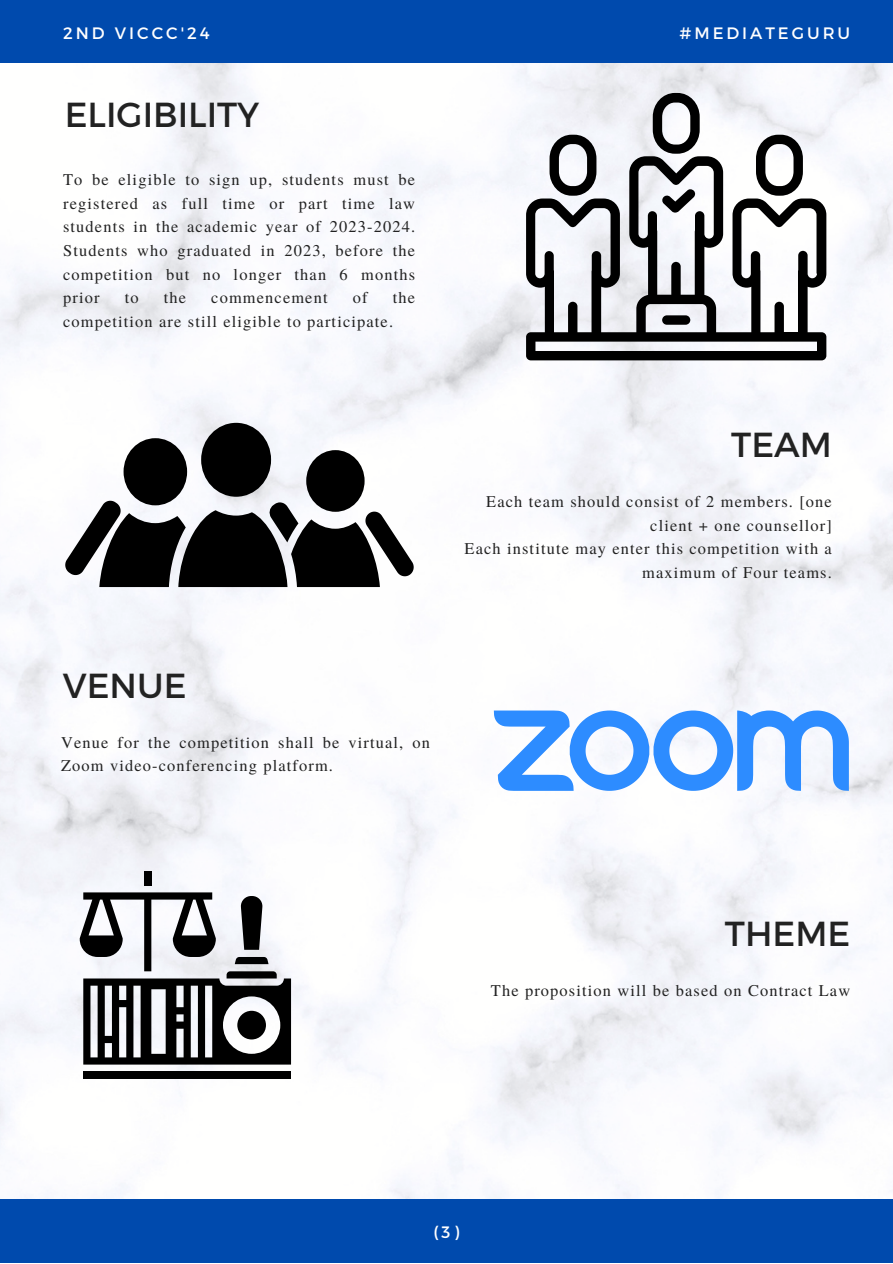
<style>
.page{position:relative;width:893px;height:1264px;background:#fff}
.page>*{position:absolute;margin:0;border:0;box-sizing:border-box;transform-origin:0 0}
.t1{font:34.65px "Montserrat";color:#222}
.t2{font:16.5px "Montserrat";letter-spacing:.18em;color:#fff}
.t3{font:16.35px/23.5px "Te X Gyre Termes";letter-spacing:.07em;color:#222}
</style>
<div class="page">
<img style="left:0;top:63px;width:892px;height:1136px">
<div style="left:0;top:0;width:892px;height:63px;background:#004aad"></div>
<svg style="left:756px;top:135px;width:46px;height:21px"></svg>
<svg style="left:526px;top:156px;width:300px;height:204px"></svg>
<svg style="left:549px;top:135px;width:47px;height:61px"></svg>
<svg style="left:652px;top:93px;width:47px;height:61px"></svg>
<svg style="left:661px;top:189px;width:34px;height:23px"></svg>
<div style="left:201px;top:423px;width:70px;height:74px;background:#000;border-radius:50%"></div>
<div style="left:306px;top:450px;width:58px;height:62px;background:#000;border-radius:50%"></div>
<div style="left:123px;top:438px;width:64px;height:67px;background:#000;border-radius:50%"></div>
<svg style="left:62px;top:497px;width:355px;height:90px"></svg>
<svg style="left:494px;top:710px;width:354px;height:80px"></svg>
<div style="left:144px;top:870px;width:7px;height:15px;background:#000"></div>
<div style="left:83px;top:1071px;width:208px;height:7px;background:#000"></div>
<svg style="left:80px;top:892px;width:211px;height:172px"></svg>
<div style="left:237px;top:1010px;width:29px;height:29px;background:#000;border-radius:50%"></div>
<div style="left:0;top:1199px;width:892px;height:63px;background:#004aad"></div>
<p class="t2" style="left:63px;top:23px;width:148px">2ND VICCC'24</p>
<p class="t1" style="left:65px;top:92px;width:196px">ELIGIBILITY</p>
<p class="t3" style="left:63px;top:167px;width:353px;text-align:justify">To be eligible to sign up, students must be registered as full time or part time law students in the academic year of 2023-2024.<br>Students who graduated in 2023, before the competition but no longer than 6 months prior</p>
<p class="t3" style="left:63px;top:285px;width:353px;text-indent:329px">the competition are still eligible to participate.</p>
<p class="t3" style="left:125px;top:285px;width:15px">to</p>
<p class="t3" style="left:164px;top:285px;width:24px">the</p>
<p class="t3" style="left:211px;top:285px;width:118px">commencement</p>
<p class="t3" style="left:353px;top:285px;width:16px">of</p>
<p class="t2" style="left:679px;top:23px;width:172px">#MEDIATEGURU</p>
<p class="t1" style="left:731px;top:422px;width:102px">TEAM</p>
<p class="t3" style="left:486px;top:489px;width:347px;text-align:right">Each team should consist of 2 members. [one client + one counsellor]</p>
<p class="t3" style="left:464px;top:536px;width:369px;text-align:right">Each institute may enter this competition with a maximum of Four teams.</p>
<p class="t1" style="left:63px;top:663px;width:125px">VENUE</p>
<p class="t3" style="left:61px;top:729px;width:370px">Venue for the competition shall be virtual, on<br>Zoom video-conferencing platform.</p>
<p class="t1" style="left:725px;top:911px;width:127px">THEME</p>
<p class="t3" style="left:491px;top:978px;width:361px">The proposition will be based on Contract Law</p>
<p class="t2" style="left:433px;top:1220px;width:27px">(3)</p>
</div>
